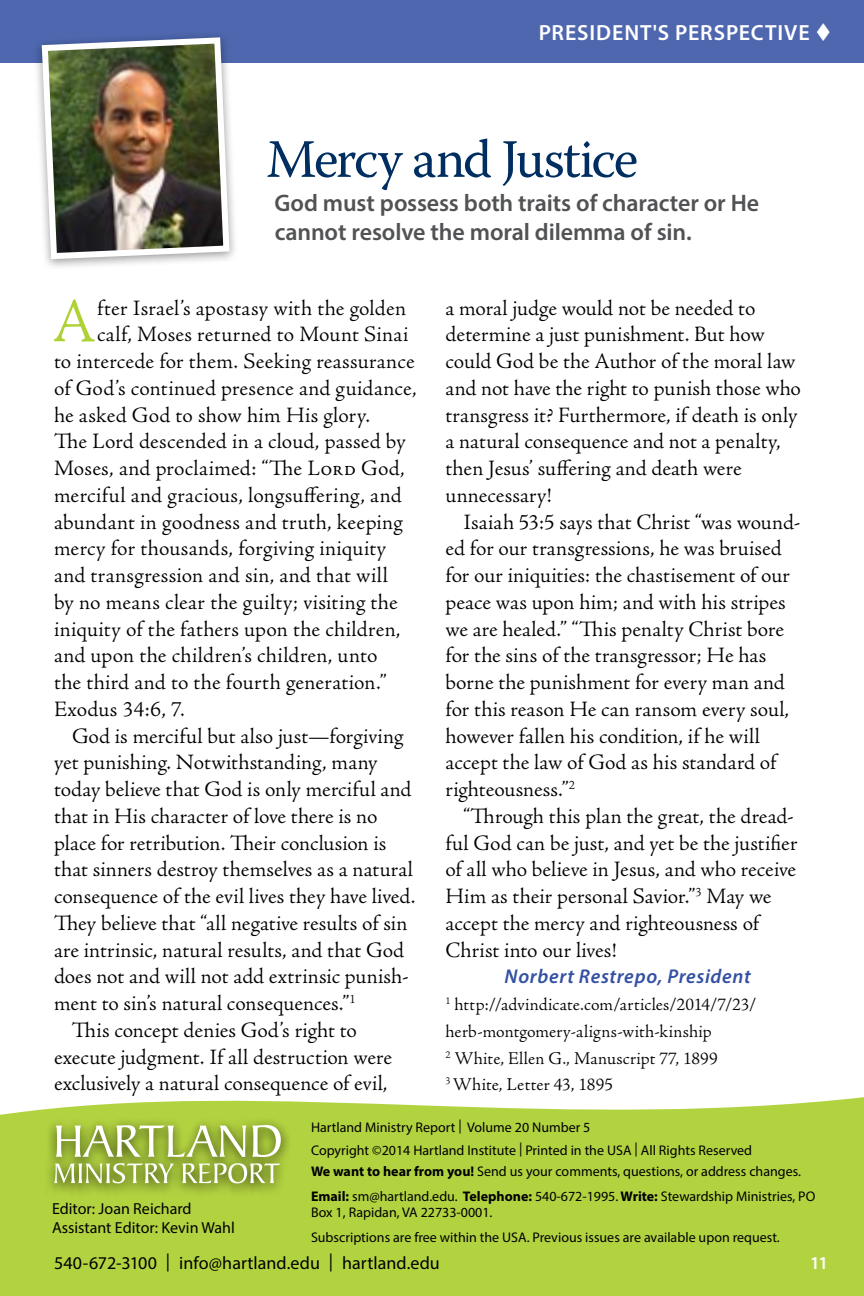
<style>
.page{position:relative;width:864px;height:1296px;background:#fff}
.page>*{position:absolute;margin:0;border:0;box-sizing:border-box;transform-origin:0 0}
.t1{font:300 62.8px "Adobe Jenson Pro";color:#aed136}
.t2{font:54px "Warnock Pro";letter-spacing:-.045em;color:#002e61}
.t3{font:600 24px/28.8px "Myriad Pro";letter-spacing:-.005em;color:#515254}
.t4{font:300 22px/26.8px "Adobe Jenson Pro";letter-spacing:.01em;color:#000}
.t5{font:600 22px "Myriad Pro";letter-spacing:.04em;color:#fff}
.t6{font:italic 600 20px "Myriad Pro";letter-spacing:.035em;color:#3350a2}
.t7{font:300 18px/26.8px "Adobe Jenson Pro";letter-spacing:.01em;color:#000}
.t8{font:18px "Myriad Pro";color:#000}
.t9{font:600 18px "Myriad Pro";color:#fff}
.t10{font:16px/19.2px "Myriad Pro";color:#000}
.t11{font:14px/25px "Myriad Pro";color:#000}
.s1{font-weight:700}
</style>
<div class="page">
<div style="left:0;top:1097px;width:864px;height:199px;background:#b2d340"></div>
<div style="left:43px;top:1117px;width:248px;height:80px;background:#000;opacity:.75"></div>
<svg style="left:54px;top:1125px;width:227px;height:58px"></svg>
<div style="left:0;top:0;width:864px;height:63px;background:#4e67ae"></div>
<div style="left:32px;top:31px;width:206px;height:240px;background:#000;opacity:.4"></div>
<img style="left:39px;top:34px;width:194px;height:228px">
<p class="t5" style="left:539px;top:18px;width:294px">PRESIDENT'S PERSPECTIVE ▼</p>
<h2 class="t2" style="left:266px;top:127px;width:374px">Mercy and Justice</h2>
<p class="t3" style="left:274px;top:188px;width:486px">God must possess both traits of character or He cannot resolve the moral dilemma of sin.</p>
<h1 class="t1" style="left:52px;top:286px;width:46px">A</h1>
<p class="t4" style="left:97px;top:295px;width:311px">fter Israel’s apostasy with the golden</p>
<p class="t4" style="left:97px;top:321px;width:313px">calf, Moses returned to Mount Sinai</p>
<p class="t4" style="left:54px;top:348px;width:362px">to intercede for them. Seeking reassurance</p>
<p class="t4" style="left:54px;top:375px;width:364px">of God’s continued presence and guidance,</p>
<p class="t4" style="left:54px;top:402px;width:318px">he asked God to show him His glory.</p>
<p class="t4" style="left:54px;top:428px;width:353px">The Lord descended in a cloud, passed by</p>
<p class="t4" style="left:54px;top:455px;width:352px">Moses, and proclaimed: “The Lord God,</p>
<p class="t4" style="left:54px;top:482px;width:349px">merciful and gracious, longsuffering, and</p>
<p class="t4" style="left:54px;top:509px;width:350px">abundant in goodness and truth, keeping</p>
<p class="t4" style="left:54px;top:535px;width:334px">mercy for thousands, forgiving iniquity</p>
<p class="t4" style="left:54px;top:562px;width:335px">and transgression and sin, and that will</p>
<p class="t4" style="left:54px;top:589px;width:345px">by no means clear the guilty; visiting the</p>
<p class="t4" style="left:54px;top:616px;width:348px">iniquity of the fathers upon the children,</p>
<p class="t4" style="left:54px;top:642px;width:325px">and upon the children’s children, unto</p>
<p class="t4" style="left:54px;top:669px;width:334px">the third and to the fourth generation.”</p>
<p class="t4" style="left:54px;top:696px;width:132px">Exodus 34:6, 7.</p>
<p class="t4" style="left:72px;top:723px;width:333px">God is merciful but also just—forgiving</p>
<p class="t4" style="left:54px;top:749px;width:325px">yet punishing. Notwithstanding, many</p>
<p class="t4" style="left:54px;top:776px;width:359px">today believe that God is only merciful and</p>
<p class="t4" style="left:54px;top:803px;width:325px">that in His character of love there is no</p>
<p class="t4" style="left:54px;top:830px;width:334px">place for retribution. Their conclusion is</p>
<p class="t4" style="left:54px;top:856px;width:360px">that sinners destroy themselves as a natural</p>
<p class="t4" style="left:54px;top:883px;width:363px">consequence of the evil lives they have lived.</p>
<p class="t4" style="left:54px;top:910px;width:355px">They believe that “all negative results of sin</p>
<p class="t4" style="left:54px;top:937px;width:352px">are intrinsic, natural results, and that God</p>
<p class="t4" style="left:54px;top:963px;width:357px">does not and will not add extrinsic punish-</p>
<p class="t4" style="left:54px;top:990px;width:303px">ment to sin’s natural consequences.”<sup>1</sup></p>
<p class="t4" style="left:72px;top:1017px;width:286px">This concept denies God’s right to</p>
<p class="t4" style="left:54px;top:1044px;width:339px">execute judgment. If all destruction were</p>
<p class="t4" style="left:54px;top:1070px;width:335px">exclusively a natural consequence of evil,</p>
<p class="t4" style="left:445px;top:295px;width:357px">a moral judge would not be needed to determine a just punishment. But how could God be the Author of the moral law and not have the right to punish those who transgress it? Furthermore, if death is only a natural consequence and not a penalty, then Jesus’ suffering and death were unnecessary!</p>
<p class="t4" style="left:445px;top:509px;width:357px;text-indent:18px">Isaiah 53:5 says that Christ “was wound&shy;ed for our transgressions, he was bruised for our iniquities: the chastisement of our peace was upon him; and with his stripes we are healed.” “This penalty Christ bore for the sins of the transgressor; He has borne the punishment for every man and for this reason He can ransom every soul, however fallen his condition, if he will accept the law of God as his standard of righteousness.”<sup>2</sup></p>
<p class="t4" style="left:446px;top:803px;width:354px;text-indent:18px">“Through this plan the great, the dread&shy;ful God can be just, and yet be the justifier of all who believe in Jesus, and who receive Him as their personal Savior.”<sup>3</sup> May we accept the mercy and righteousness of Christ into our lives!</p>
<p class="t6" style="left:505px;top:964px;width:248px">Norbert Restrepo, President</p>
<p class="t7" style="left:445px;top:991px;width:313px"><sup>1</sup> http://advindicate.com/articles/2014/7/23/ herb-montgomery-aligns-with-kinship<br><sup>2</sup> White, Ellen G., Manuscript 77, 1899<br><sup>3</sup> White, Letter 43, 1895</p>
<p class="t10" style="left:52px;top:1198px;width:184px">Editor: Joan Reichard<br>Assistant Editor: Kevin Wahl</p>
<p class="t11" style="left:311px;top:1116px;width:443px;line-height:23px">Hartland Ministry Report | Volume 20 Number 5<br>Copyright ©2014 Hartland Institute | Printed in the USA | All Rights Reserved</p>
<p class="t11" style="left:311px;top:1159px;width:506px"><span class="s1">We want to hear from you!</span> Send us your comments, questions, or address changes.<br><span class="s1">Email:</span> sm@hartland.edu. <span class="s1">Telephone:</span> 540-672-1995. <span class="s1">Write:</span> Stewardship Ministries, PO</p>
<p class="t11" style="left:311px;top:1200px;width:470px">Box 1, Rapidan, VA 22733-0001.<br>Subscriptions are free within the USA. Previous issues are available upon request.</p>
<p class="t8" style="left:54px;top:1252px;width:387px">540-672-3100 | info@hartland.edu | hartland.edu</p>
<p class="t9" style="left:810px;top:1252px;width:19px">11</p>
</div>
